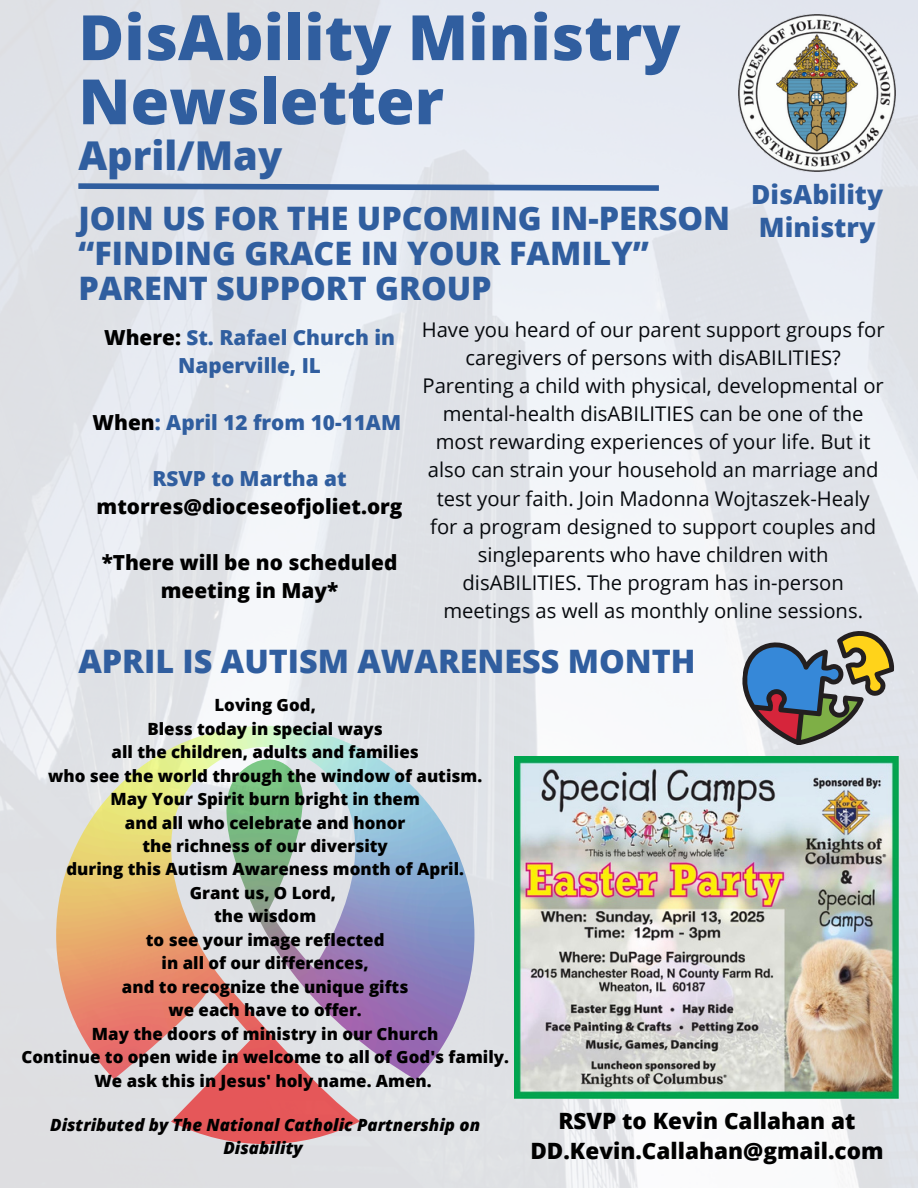
<style>
.page{position:relative;width:918px;height:1188px;background:#fff}
.page>*{position:absolute;margin:0;border:0;box-sizing:border-box;transform-origin:0 0}
.t1{font:800 62.55px/64.2px "Open Sans";color:#305e9f}
.t2{font:800 39.75px "Open Sans";color:#305e9f}
.t3{font:800 32.4px/34.8px "Open Sans";color:#305e9f}
.t4{font:800 26.7px "Open Sans";color:#305e9f}
.t5{font:800 26.4px "Open Sans";color:#305e9f}
.t6{font:800 22.5px/30.3px "Open Sans";color:#000;text-align:center}
.t7{font:800 20.7px/28.2px "Open Sans";color:#000;text-align:center}
.t8{font:800 20.7px/28.2px "Open Sans";color:#305e9f;text-align:center}
.t9{font:20.25px/28.2px "Open Sans";color:#070a0e;text-align:center}
.t10{font:800 16.8px "Open Sans";color:#000}
.t11{font:italic 800 16.8px/23.4px "Open Sans";color:#000;text-align:center}
.s1{color:#000}
.s2{color:#305e9f}
</style>
<div class="page">
<img style="left:0;top:0;width:918px;height:1188px">
<svg style="left:73px;top:180px;width:592px;height:14px;background:#9cb0cd"></svg>
<img style="left:735px;top:12px;width:164px;height:163px">
<img style="left:56px;top:726px;width:418px;height:418px">
<svg style="left:736px;top:617px;width:162px;height:137px;background:#a3aaad"></svg>
<img style="left:515px;top:756px;width:383px;height:342px">
<p class="t1" style="left:78px;top:4px;width:604px">DisAbility Ministry<br>Newsletter</p>
<p class="t2" style="left:78px;top:128px;width:205px">April/May</p>
<p class="t3" style="left:78px;top:200px;width:653px">JOIN US FOR THE UPCOMING IN-PERSON “FINDING GRACE IN YOUR FAMILY”<br>PARENT SUPPORT GROUP</p>
<p class="t5" style="left:751px;top:176px;width:133px">DisAbility</p>
<p class="t4" style="left:759px;top:208px;width:118px">Ministry</p>
<p class="t8" style="left:104px;top:323px;width:292px"><span class="s1">Where:</span> St. Rafael Church in<br>Naperville, IL</p>
<p class="t8" style="left:93px;top:408px;width:310px"><span class="s1">When</span>: April 12 from 10-11AM</p>
<p class="t7" style="left:97px;top:464px;width:307px"><span class="s2">RSVP to Martha at </span>mtorres@dioceseofjoliet.org</p>
<p class="t7" style="left:102px;top:548px;width:297px">*There will be no scheduled meeting in May*</p>
<p class="t9" style="left:422px;top:315px;width:464px">Have you heard of our parent support groups for caregivers of persons with disABILITIES?<br>Parenting a child with physical, developmental or mental-health disABILITIES can be one of the most rewarding experiences of your life. But it also can strain your household an marriage and test your faith. Join Madonna Wojtaszek-Healy for a program designed to support couples and singleparents who have children with disABILITIES. The program has in-person meetings as well as monthly online sessions.</p>
<p class="t3" style="left:78px;top:643px;width:619px">APRIL IS AUTISM AWARENESS MONTH</p>
<h1 class="t10" style="left:214px;top:693px;width:103px">Loving God,</h1>
<h2 class="t10" style="left:148px;top:717px;width:237px">Bless today in special ways</h2>
<p class="t10" style="left:112px;top:740px;width:309px">all the children, adults and families</p>
<h3 class="t10" style="left:48px;top:764px;width:436px">who see the world through the window of autism.</h3>
<p class="t10" style="left:110px;top:787px;width:311px">May Your Spirit burn bright in them</p>
<h4 class="t10" style="left:125px;top:811px;width:282px">and all who celebrate and honor</h4>
<h4 class="t10" style="left:143px;top:834px;width:247px">the richness of our diversity</h4>
<h6 class="t10" style="left:66px;top:858px;width:399px">during this Autism Awareness month of April.</h6>
<h5 class="t10" style="left:190px;top:881px;width:148px">Grant us, O Lord,</h5>
<h5 class="t10" style="left:214px;top:904px;width:104px">the wisdom</h5>
<h5 class="t10" style="left:146px;top:928px;width:240px">to see your image reflected</h5>
<h5 class="t10" style="left:162px;top:951px;width:209px">in all of our differences,</h5>
<p class="t10" style="left:122px;top:975px;width:288px">and to recognize the unique gifts</p>
<h3 class="t10" style="left:169px;top:998px;width:195px">we each have to offer.</h3>
<p class="t10" style="left:92px;top:1022px;width:348px">May the doors of ministry in our Church</p>
<p class="t10" style="left:21px;top:1045px;width:489px">Continue to open wide in welcome to all of God's family.</p>
<p class="t10" style="left:94px;top:1069px;width:339px">We ask this in Jesus' holy name. Amen.</p>
<p class="t11" style="left:50px;top:1113px;width:431px">Distributed by The National Catholic Partnership on<br>Disability</p>
<p class="t6" style="left:530px;top:1105px;width:355px">RSVP to Kevin Callahan at<br>DD.Kevin.Callahan@gmail.com</p>
</div>
